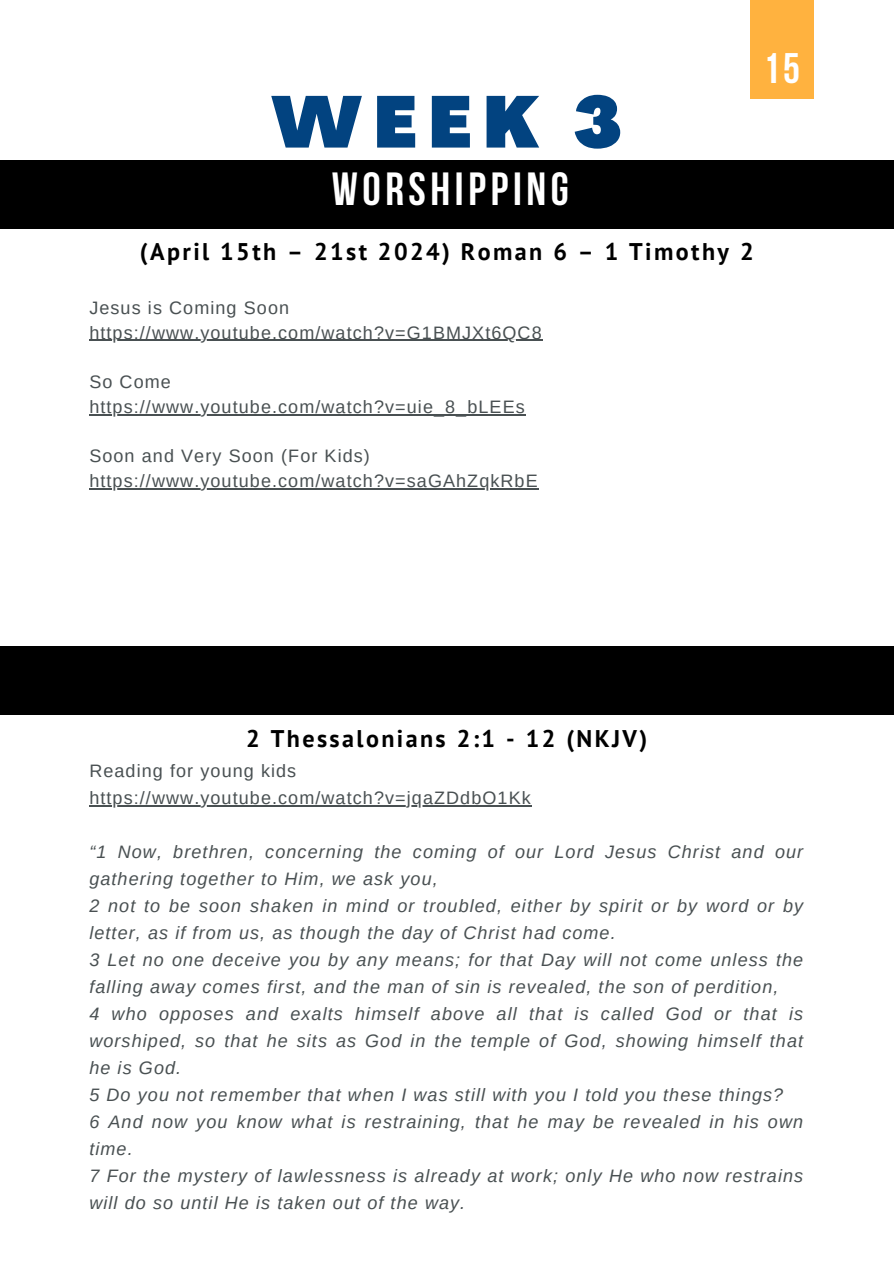
<style>
.page{position:relative;width:894px;height:1264px;background:#fff}
.page>*{position:absolute;margin:0;border:0;box-sizing:border-box;transform-origin:0 0}
.t1{font:900 71.7px "Agrandir";color:#024380}
.t2{font:700 46.2px "Bebas Neue";letter-spacing:.1em;color:#fff}
.t3{font:700 42.6px "Bebas Neue";color:#fff}
.t4{font:700 24px "PT Sans";letter-spacing:.1em;color:#000}
.t5{font:italic 18px/27px "Arimo";letter-spacing:.06em;color:#495052}
.t6{font:18px/24.8px "Arimo";letter-spacing:.06em;color:#495052}
</style>
<div class="page">
<div style="left:0;top:160px;width:893px;height:68px;background:#000"></div>
<hr style="left:89px;top:340px;width:453px;height:1px;background:#495052">
<hr style="left:89px;top:414px;width:436px;height:1px;background:#495052">
<hr style="left:89px;top:488px;width:449px;height:1px;background:#495052">
<hr style="left:89px;top:805px;width:442px;height:1px;background:#495052">
<div style="left:0;top:646px;width:893px;height:68px;background:#000"></div>
<div style="left:749px;top:0;width:64px;height:98px;background:#ffb23f"></div>
<h1 class="t1" style="left:271px;top:94px;width:352px">WEEK 3</h1>
<h2 class="t2" style="left:331px;top:170px;width:239px">WORSHIPPING</h2>
<h3 class="t4" style="left:140px;top:236px;width:615px">(April 15th – 21st 2024) Roman 6 – 1 Timothy 2</h3>
<p class="t6" style="left:89px;top:295px;width:454px">Jesus is Coming Soon https://www.youtube.com/watch?v=G1BMJXt6QC8</p>
<p class="t6" style="left:89px;top:369px;width:437px">So Come https://www.youtube.com/watch?v=uie_8_bLEEs</p>
<p class="t6" style="left:89px;top:444px;width:450px">Soon and Very Soon (For Kids) https://www.youtube.com/watch?v=saGAhZqkRbE</p>
<h3 class="t3" style="left:763px;top:51px;width:38px">15</h3>
<h3 class="t4" style="left:246px;top:722px;width:402px">2 Thessalonians 2:1 - 12 (NKJV)</h3>
<p class="t6" style="left:89px;top:757px;width:443px;line-height:27px">Reading for young kids https://www.youtube.com/watch?v=jqaZDdbO1Kk</p>
<p class="t5" style="left:89px;top:838px;width:715px">“1 Now, brethren, concerning the coming of our Lord Jesus Christ and our gathering together to Him, we ask you,<br>2 not to be soon shaken in mind or troubled, either by spirit or by word or by letter, as if from us, as though the day of Christ had come.<br>3 Let no one deceive you by any means; for that Day will not come unless the falling away comes first, and the man of sin is revealed, the son of perdition,<br>4 who opposes and exalts himself above all that is called God or that is worshiped, so that he sits as God in the temple of God, showing himself that he is God.<br>5 Do you not remember that when I was still with you I told you these things?<br>6 And now you know what is restraining, that he may be revealed in his own time.<br>7 For the mystery of lawlessness is already at work; only He who now restrains will do so until He is taken out of the way.</p>
</div>
